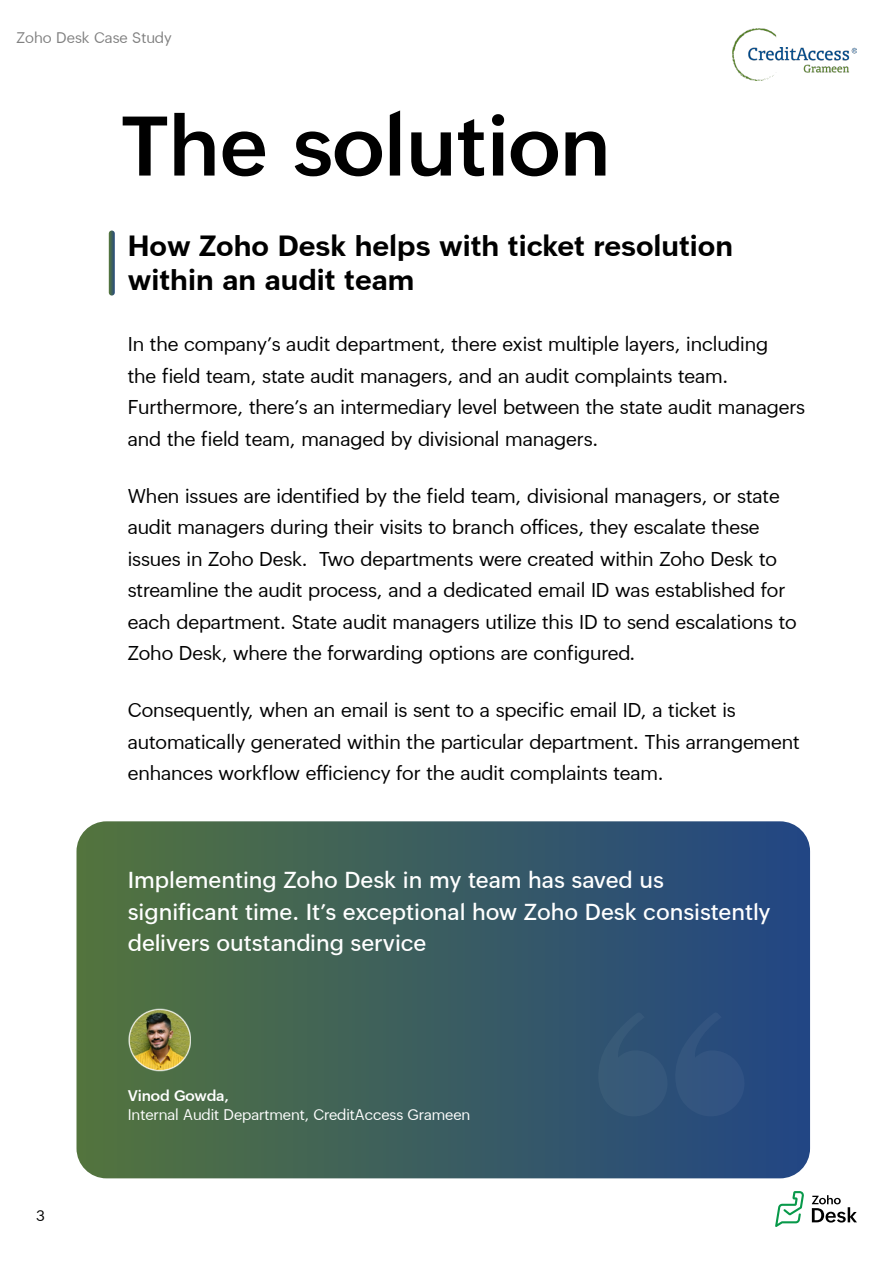
<style>
.page{position:relative;width:893px;height:1263px;background:#fff}
.page>*{position:absolute;margin:0;border:0;box-sizing:border-box;transform-origin:0 0}
.t1{font:600 82.5px "Zoho Puvi";color:#000}
.t2{font:700 28.5px/34.2px "Zoho Puvi";color:#000}
.t3{font:500 22.5px/31.5px "Zoho Puvi";letter-spacing:-.005em;color:#fff}
.t4{font:19.5px/31.5px "Zoho Puvi";letter-spacing:-.005em;color:#000101}
.t5{font:15px "Zoho Puvi";letter-spacing:-.005em;color:#fff}
.t6{font:15px "Zoho Puvi";color:#000}
.t7{font:600 15px "Zoho Puvi";letter-spacing:-.005em;color:#fff}
</style>
<div class="page">
<svg style="left:812px;top:1195px;width:45px;height:27px"></svg>
<svg style="left:775px;top:1191px;width:29px;height:36px"></svg>
<img style="left:732px;top:29px;width:125px;height:52px">
<svg style="left:109px;top:231px;width:6px;height:65px"></svg>
<svg style="left:76px;top:821px;width:734px;height:357px;background:#3b5e60"></svg>
<svg style="left:598px;top:1012px;width:70px;height:106px;background:#325576"></svg>
<svg style="left:675px;top:1012px;width:70px;height:106px;background:#2d507e"></svg>
<img style="left:128px;top:1009px;width:63px;height:63px">
<p class="t6" style="left:17px;top:26px;width:157px">Zoho Desk Case Study</p>
<h1 class="t1" style="left:121px;top:83px;width:491px">The solution</h1>
<h2 class="t2" style="left:128px;top:226px;width:607px">How Zoho Desk helps with ticket resolution within an audit team</h2>
<p class="t4" style="left:128px;top:327px;width:679px">In the company’s audit department, there exist multiple layers, including<br>the field team, state audit managers, and an audit complaints team.<br>Furthermore, there’s an intermediary level between the state audit managers and the field team, managed by divisional managers.</p>
<p class="t4" style="left:128px;top:478px;width:670px">When issues are identified by the field team, divisional managers, or state audit managers during their visits to branch offices, they escalate these issues in Zoho Desk. Two departments were created within Zoho Desk to streamline the audit process, and a dedicated email ID was established for each department. State audit managers utilize this ID to send escalations to Zoho Desk, where the forwarding options are configured.</p>
<p class="t4" style="left:128px;top:693px;width:673px">Consequently, when an email is sent to a specific email ID, a ticket is automatically generated within the particular department. This arrangement enhances workflow efficiency for the audit complaints team.</p>
<p class="t3" style="left:128px;top:863px;width:644px">Implementing Zoho Desk in my team has saved us significant time. It’s exceptional how Zoho Desk consistently delivers outstanding service</p>
<p class="t6" style="left:36px;top:1205px;width:10px">3</p>
<p class="t7" style="left:128px;top:1084px;width:103px">Vinod Gowda,</p>
<p class="t5" style="left:128px;top:1103px;width:344px">Internal Audit Department, CreditAccess Grameen</p>
</div>
